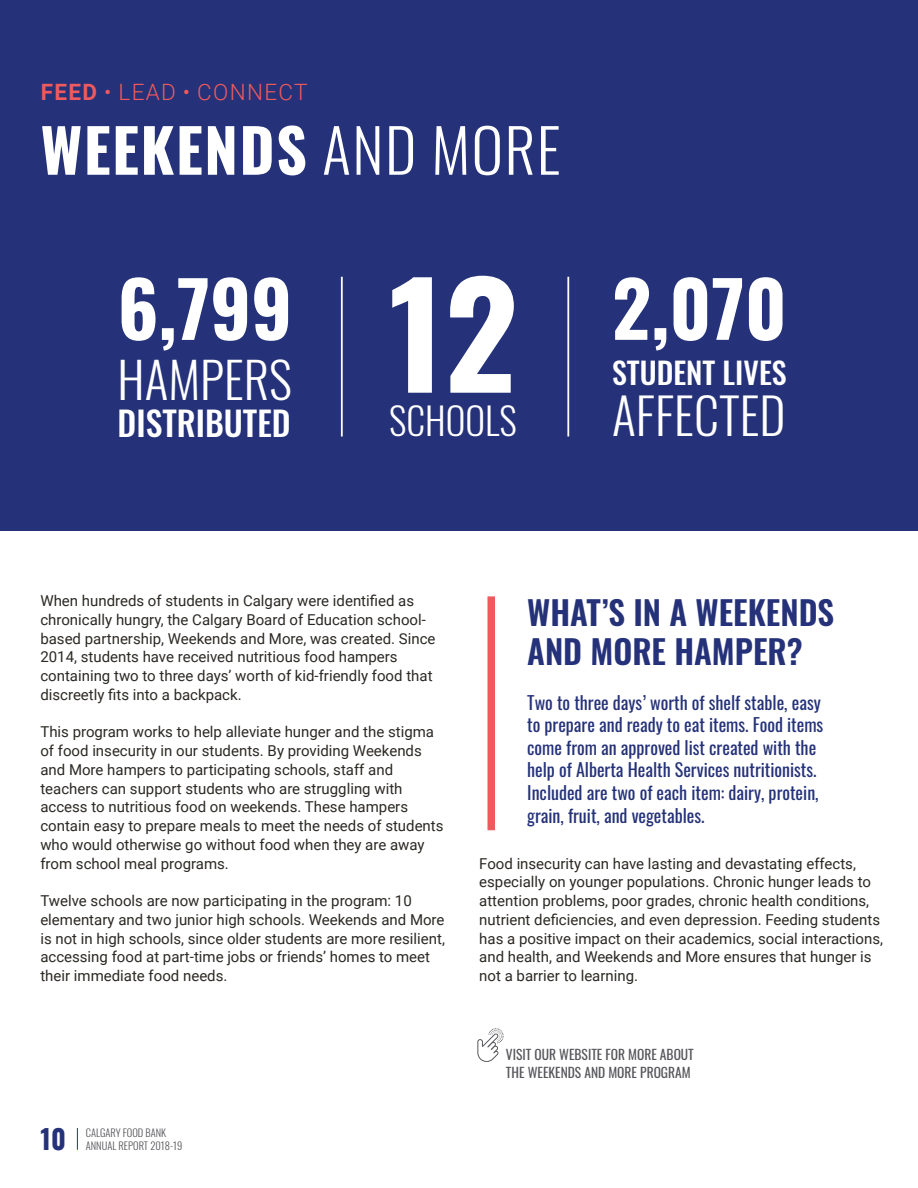
<style>
.page{position:relative;width:918px;height:1188px;background:#fff}
.page>*{position:absolute;margin:0;border:0;box-sizing:border-box;transform-origin:0 0}
.t1{font:700 142.5px "Oswald";color:#fff}
.t2{font:700 76.2px "Oswald";color:#fff}
.t3{font:700 60px "Oswald";letter-spacing:.025em;color:#fff}
.t4{font:300 49.8px "Oswald";color:#fff}
.t5{font:300 49.5px "Oswald";color:#fff}
.t6{font:300 37.5px "Oswald";color:#fff}
.t7{font:500 33.75px "Oswald";color:#fff}
.t8{font:600 33px/39.6px "Oswald";color:#253279}
.t9{font:500 30px "Oswald";color:#fff}
.t10{font:700 27px "Oswald";color:#253279}
.t11{font:300 22.5px "Roboto";letter-spacing:.06em;color:#f0595d}
.t12{font:18px/22.6px "Oswald";color:#253279}
.t13{font:15px/18.8px "Roboto";color:#2b2824}
.t14{font:13.5px/18px "Oswald";color:#55565a}
.t15{font:300 10.5px/13.2px "Oswald";color:#55565a}
.s1{font-weight:700}
.s2{font-weight:300}
</style>
<div class="page">
<svg style="left:77px;top:1128px;width:1px;height:22px"></svg>
<div style="left:0;top:0;width:918px;height:530px;background:#253279"></div>
<div style="left:488px;top:596px;width:7px;height:234px;background:#f0595d"></div>
<hr style="left:341px;top:277px;width:2px;height:159px;background:#fff">
<hr style="left:567px;top:277px;width:2px;height:159px;background:#fff">
<svg style="left:477px;top:1028px;width:27px;height:34px"></svg>
<h3 class="t11" style="left:41px;top:76px;width:268px"><span class="s1">FEED</span> • LEAD • CONNECT</h3>
<h3 class="t3" style="left:40px;top:119px;width:522px">WEEKENDS <span class="s2">AND MORE</span></h3>
<h2 class="t2" style="left:118px;top:269px;width:176px">6,799</h2>
<h3 class="t5" style="left:118px;top:336px;width:176px">HAMPERS</h3>
<h3 class="t7" style="left:118px;top:406px;width:175px">DISTRIBUTED</h3>
<h1 class="t1" style="left:389px;top:260px;width:130px">12</h1>
<h3 class="t6" style="left:389px;top:388px;width:129px">SCHOOLS</h3>
<h2 class="t2" style="left:612px;top:269px;width:176px">2,070</h2>
<h3 class="t9" style="left:612px;top:357px;width:176px">STUDENT LIVES</h3>
<h3 class="t4" style="left:612px;top:371px;width:175px">AFFECTED</h3>
<p class="t13" style="left:40px;top:591px;width:397px">When hundreds of students in Calgary were identified as chronically hungry, the Calgary Board of Education school&shy;based partnership, Weekends and More, was created. Since 2014, students have received nutritious food hampers containing two to three days’ worth of kid-friendly food that discreetly fits into a backpack.</p>
<p class="t13" style="left:40px;top:722px;width:405px">This program works to help alleviate hunger and the stigma of food insecurity in our students. By providing Weekends and More hampers to participating schools, staff and teachers can support students who are struggling with access to nutritious food on weekends. These hampers contain easy to prepare meals to meet the needs of students who would otherwise go without food when they are away from school meal programs.</p>
<p class="t13" style="left:40px;top:891px;width:406px">Twelve schools are now participating in the program: 10 elementary and two junior high schools. Weekends and More is not in high schools, since older students are more resilient, accessing food at part-time jobs or friends’ homes to meet their immediate food needs.</p>
<h3 class="t10" style="left:40px;top:1125px;width:27px">10</h3>
<p class="t15" style="left:86px;top:1125px;width:98px">CALGARY FOOD BANK<br>ANNUAL REPORT 2018-19</p>
<h3 class="t8" style="left:527px;top:595px;width:308px">WHAT’S IN A WEEKENDS<br>AND MORE HAMPER?</h3>
<p class="t12" style="left:527px;top:689px;width:298px">Two to three days’ worth of shelf stable, easy to prepare and ready to eat items. Food items come from an approved list created with the help of Alberta Health Services nutritionists.<br>Included are two of each item: dairy, protein, grain, fruit, and vegetables.</p>
<p class="t13" style="left:479px;top:853px;width:405px">Food insecurity can have lasting and devastating effects, especially on younger populations. Chronic hunger leads to attention problems, poor grades, chronic health conditions, nutrient deficiencies, and even depression. Feeding students has a positive impact on their academics, social interactions, and health, and Weekends and More ensures that hunger is not a barrier to learning.</p>
<p class="t14" style="left:506px;top:1044px;width:189px">VISIT OUR WEBSITE FOR MORE ABOUT<br>THE WEEKENDS AND MORE PROGRAM</p>
</div>
